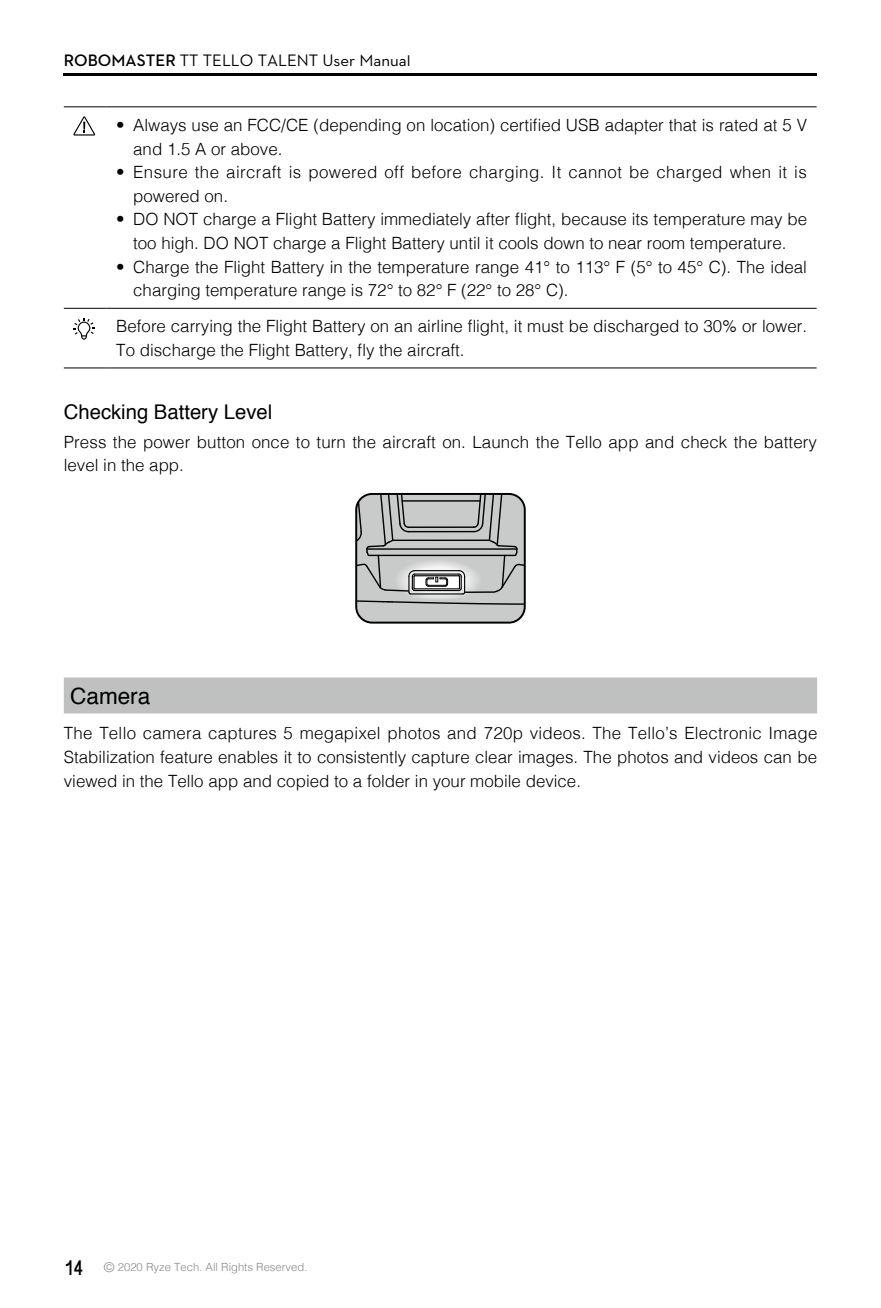
<style>
.page{position:relative;width:881px;height:1308px;background:#fff}
.page>*{position:absolute;margin:0;border:0;box-sizing:border-box;transform-origin:0 0}
.t1{font:22.5px "Helvetica";color:#000}
.t2{font:20.25px "Helvetica";color:#000}
.t3{font:300 16.88px/23.6px "Helvetica";color:#000}
.t4{font:300 16.88px/23.6px "Helvetica";letter-spacing:.025em;color:#000}
.t5{font:16.88px "Dji";color:#000}
.t6{font:300 11.25px "Helvetica";color:#898989}
.s1{font-weight:600}
.s2{font-family:"Gujarati Sangam MN";font-weight:700;font-size:18px;color:#000}
.s3{font-size:13.5px}
</style>
<div class="page">
<hr style="left:64px;top:74px;width:752px;height:2px;background:#000">
<hr style="left:64px;top:106px;width:43px;height:1px;background:#000">
<hr style="left:107px;top:106px;width:709px;height:1px;background:#000">
<hr style="left:64px;top:308px;width:43px;height:1px;background:#000">
<hr style="left:107px;top:308px;width:709px;height:1px;background:#000">
<hr style="left:64px;top:367px;width:43px;height:1px;background:#000">
<hr style="left:107px;top:367px;width:709px;height:1px;background:#000">
<svg style="left:73px;top:116px;width:22px;height:19px"></svg>
<svg style="left:73px;top:318px;width:22px;height:22px"></svg>
<div style="left:356px;top:494px;width:168px;height:128px;background:#c9caca;border-radius:16px"></div>
<svg style="left:358px;top:494px;width:166px;height:111px"></svg>
<div style="left:355px;top:493px;width:170px;height:130px;border:2px solid #000;border-radius:16px"></div>
<div style="left:64px;top:677px;width:752px;height:36px;background:#bfc0c0"></div>
<p class="t5" style="left:64px;top:52px;width:348px"><span class="s1">ROBOMASTER</span> TT TELLO TALENT User Manual</p>
<p class="t3" style="left:133px;top:112px;width:675px;text-indent:-17px">• Always use an FCC/CE (depending on location) certified USB adapter that is rated at 5 V and 1.5 A or above.</p>
<p class="t4" style="left:133px;top:159px;width:674px;text-indent:-17px">• Ensure the aircraft is powered off before charging. It cannot be charged when it is powered on.</p>
<p class="t3" style="left:116px;top:206px;width:692px;text-align:center">• DO NOT charge a Flight Battery immediately after flight, because its temperature may be too high. DO NOT charge a Flight Battery until it cools down to near room temperature.</p>
<p class="t3" style="left:133px;top:254px;width:675px;text-indent:-17px">• Charge the Flight Battery in the temperature range 41° to 113° F (5° to 45° C). The ideal charging temperature range is 72° to 82° F (22° to 28° C).</p>
<p class="t3" style="left:116px;top:313px;width:692px">Before carrying the Flight Battery on an airline flight, it must be discharged to 30% or lower.<br>To discharge the Flight Battery, fly the aircraft.</p>
<p class="t2" style="left:64px;top:396px;width:210px">Checking Battery Level</p>
<p class="t3" style="left:64px;top:428px;width:754px">Press the power button once to turn the aircraft on. Launch the Tello app and check the battery level in the app.</p>
<h1 class="t1" style="left:70px;top:678px;width:82px">Camera</h1>
<p class="t3" style="left:64px;top:720px;width:755px;text-align:justify">The Tello camera captures 5 megapixel photos and 720p videos. The Tello’s Electronic Image Stabilization feature enables it to consistently capture clear images. The photos and videos can be viewed in the Tello app and copied to a folder in your mobile device.</p>
<p class="t6" style="left:64px;top:1257px;width:244px"><span class="s2">14</span> <span class="s3">©</span> 2020 Ryze Tech. All Rights Reserved.</p>
</div>
